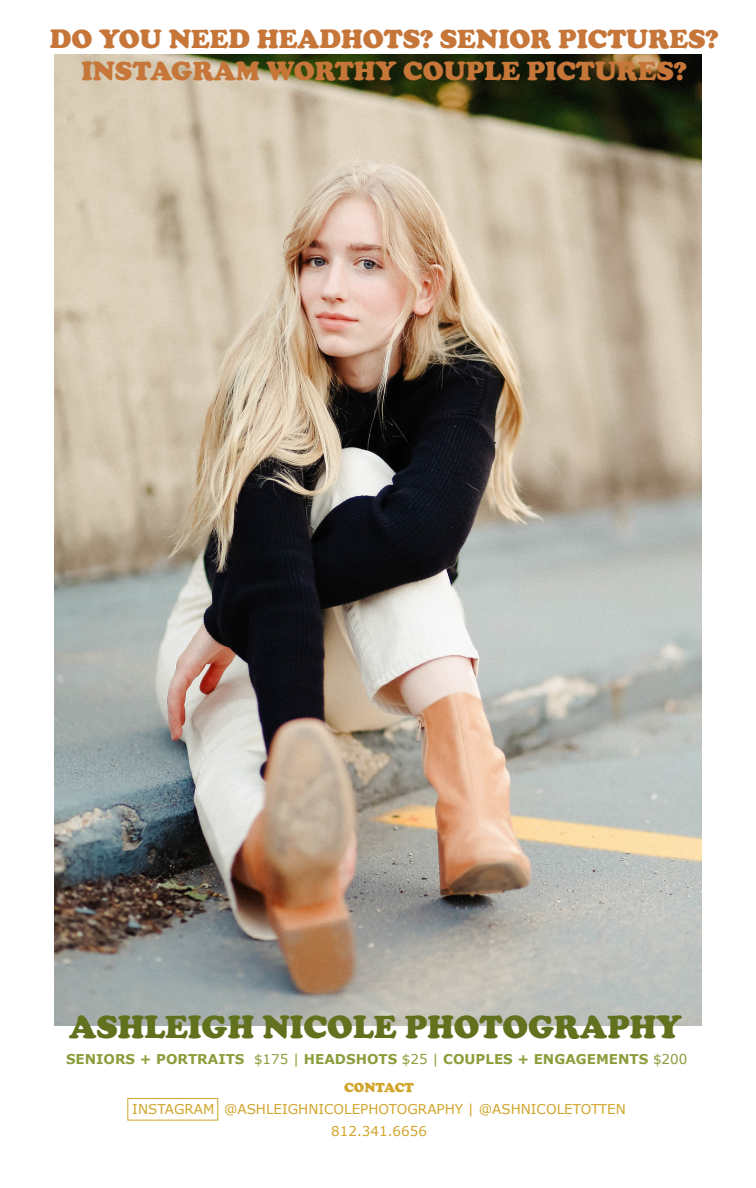
<style>
.page{position:relative;width:756px;height:1188px;background:#fff}
.page>*{position:absolute;margin:0;border:0;box-sizing:border-box;transform-origin:0 0}
.t1{font:900 33px "Cooper";color:#61711e}
.t2{font:900 27px "Cooper";color:#c67638}
.t3{font:13.5px "Verdana";color:#d1a52b}
.t4{font:700 13.5px "Verdana";color:#8b9e3c}
.t5{font:900 13.5px "Cooper";color:#d1a52b}
.s1{font-weight:400}
</style>
<div class="page">
<img style="left:54px;top:54px;width:648px;height:972px">
<div style="left:127px;top:1098px;width:91px;height:22px;border:1px solid #d1a52b"></div>
<p class="t2" style="left:50px;top:23px;width:670px">DO YOU NEED HEADHOTS? SENIOR PICTURES?</p>
<p class="t2" style="left:81px;top:55px;width:607px">INSTAGRAM WORTHY COUPLE PICTURES?</p>
<p class="t1" style="left:69px;top:1008px;width:614px">ASHLEIGH NICOLE PHOTOGRAPHY</p>
<p class="t4" style="left:66px;top:1050px;width:623px">SENIORS + PORTRAITS <span class="s1">$175 |</span> HEADSHOTS <span class="s1">$25 |</span> COUPLES + ENGAGEMENTS <span class="s1">$200</span></p>
<p class="t5" style="left:344px;top:1080px;width:72px">CONTACT</p>
<p class="t3" style="left:132px;top:1100px;width:495px">INSTAGRAM @ASHLEIGHNICOLEPHOTOGRAPHY | @ASHNICOLETOTTEN</p>
<p class="t3" style="left:331px;top:1121px;width:97px">812.341.6656</p>
</div>
